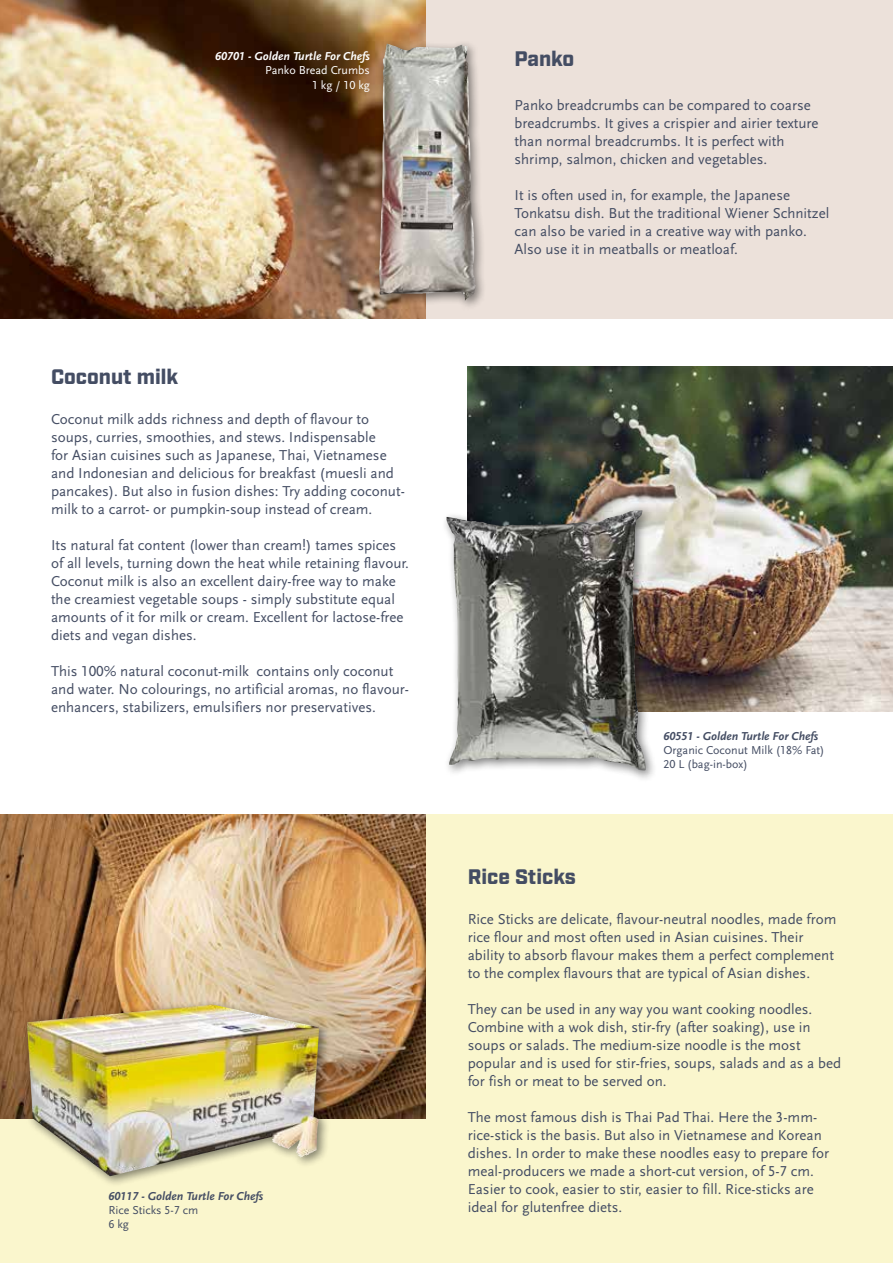
<style>
.page{position:relative;width:893px;height:1263px;background:#fff}
.page>*{position:absolute;margin:0;border:0;box-sizing:border-box;transform-origin:0 0}
.t1{font:900 21px "Industry";color:#444d63}
.t2{font:15px/18px "Scala Sans Regular LF";color:#444d63}
.t3{font:12px/14.4px "Scala Sans Regular LF";color:#444d63}
.t4{font:12px "Scala Sans Bold LF Italic";color:#444d63}
.t5{font:12px "Scala Sans Bold LF Italic";color:#fff}
.t6{font:12px/14.4px "Scala Sans Regular LF";color:#fff;text-align:right}
</style>
<div class="page">
<div style="left:0;top:814px;width:893px;height:449px;background:#faf6cd"></div>
<div style="left:0;top:0;width:893px;height:319px;background:#ece1da"></div>
<img style="left:0;top:0;width:425px;height:319px">
<div style="left:373px;top:39px;width:114px;height:273px;background:#000;opacity:.5"></div>
<img style="left:379px;top:45px;width:97px;height:257px">
<img style="left:468px;top:367px;width:425px;height:345px">
<img style="left:0;top:814px;width:425px;height:304px">
<div style="left:441px;top:504px;width:217px;height:278px;background:#000;opacity:.5"></div>
<img style="left:478px;top:510px;width:160px;height:16px">
<div style="left:21px;top:998px;width:310px;height:190px;background:#000;opacity:.5"></div>
<img style="left:52px;top:1004px;width:159px;height:16px">
<p class="t5" style="left:215px;top:49px;width:156px">60701 - Golden Turtle For Chefs</p>
<p class="t6" style="left:265px;top:63px;width:106px">Panko Bread Crumbs<br>1 kg / 10 kg</p>
<h1 class="t1" style="left:51px;top:364px;width:129px">Coconut milk</h1>
<p class="t2" style="left:51px;top:410px;width:355px">Coconut milk adds richness and depth of flavour to soups, curries, smoothies, and stews. Indispensable<br>for Asian cuisines such as Japanese, Thai, Vietnamese and Indonesian and delicious for breakfast (muesli and pancakes). But also in fusion dishes: Try adding coconut&shy;milk to a carrot- or pumpkin-soup instead of cream.</p>
<p class="t2" style="left:51px;top:536px;width:360px">Its natural fat content (lower than cream!) tames spices of all levels, turning down the heat while retaining flavour.<br>Coconut milk is also an excellent dairy-free way to make the creamiest vegetable soups - simply substitute equal amounts of it for milk or cream. Excellent for lactose-free diets and vegan dishes.</p>
<p class="t2" style="left:51px;top:662px;width:359px">This 100% natural coconut-milk contains only coconut and water. No colourings, no artificial aromas, no flavour&shy;enhancers, stabilizers, emulsifiers nor preservatives.</p>
<p class="t4" style="left:108px;top:1189px;width:156px">60117 - Golden Turtle For Chefs</p>
<p class="t3" style="left:108px;top:1203px;width:91px">Rice Sticks 5-7 cm<br>6 kg</p>
<h1 class="t1" style="left:514px;top:46px;width:61px">Panko</h1>
<p class="t2" style="left:514px;top:96px;width:306px">Panko breadcrumbs can be compared to coarse breadcrumbs. It gives a crispier and airier texture than normal breadcrumbs. It is perfect with shrimp, salmon, chicken and vegetables.</p>
<p class="t2" style="left:514px;top:186px;width:316px">It is often used in, for example, the Japanese Tonkatsu dish. But the traditional Wiener Schnitzel can also be varied in a creative way with panko.<br>Also use it in meatballs or meatloaf.</p>
<p class="t4" style="left:663px;top:729px;width:156px">60551 - Golden Turtle For Chefs</p>
<p class="t3" style="left:663px;top:743px;width:163px">Organic Coconut Milk (18% Fat)<br>20 L (bag-in-box)</p>
<h1 class="t1" style="left:468px;top:864px;width:110px">Rice Sticks</h1>
<p class="t2" style="left:468px;top:910px;width:370px">Rice Sticks are delicate, flavour-neutral noodles, made from rice flour and most often used in Asian cuisines. Their ability to absorb flavour makes them a perfect complement to the complex flavours that are typical of Asian dishes.</p>
<p class="t2" style="left:468px;top:1000px;width:375px">They can be used in any way you want cooking noodles.<br>Combine with a wok dish, stir-fry (after soaking), use in soups or salads. The medium-size noodle is the most popular and is used for stir-fries, soups, salads and as a bed for fish or meat to be served on.</p>
<p class="t2" style="left:468px;top:1108px;width:363px">The most famous dish is Thai Pad Thai. Here the 3-mm&shy;rice-stick is the basis. But also in Vietnamese and Korean dishes. In order to make these noodles easy to prepare for meal-producers we made a short-cut version, of 5-7 cm.<br>Easier to cook, easier to stir, easier to fill. Rice-sticks are ideal for glutenfree diets.</p>
</div>
